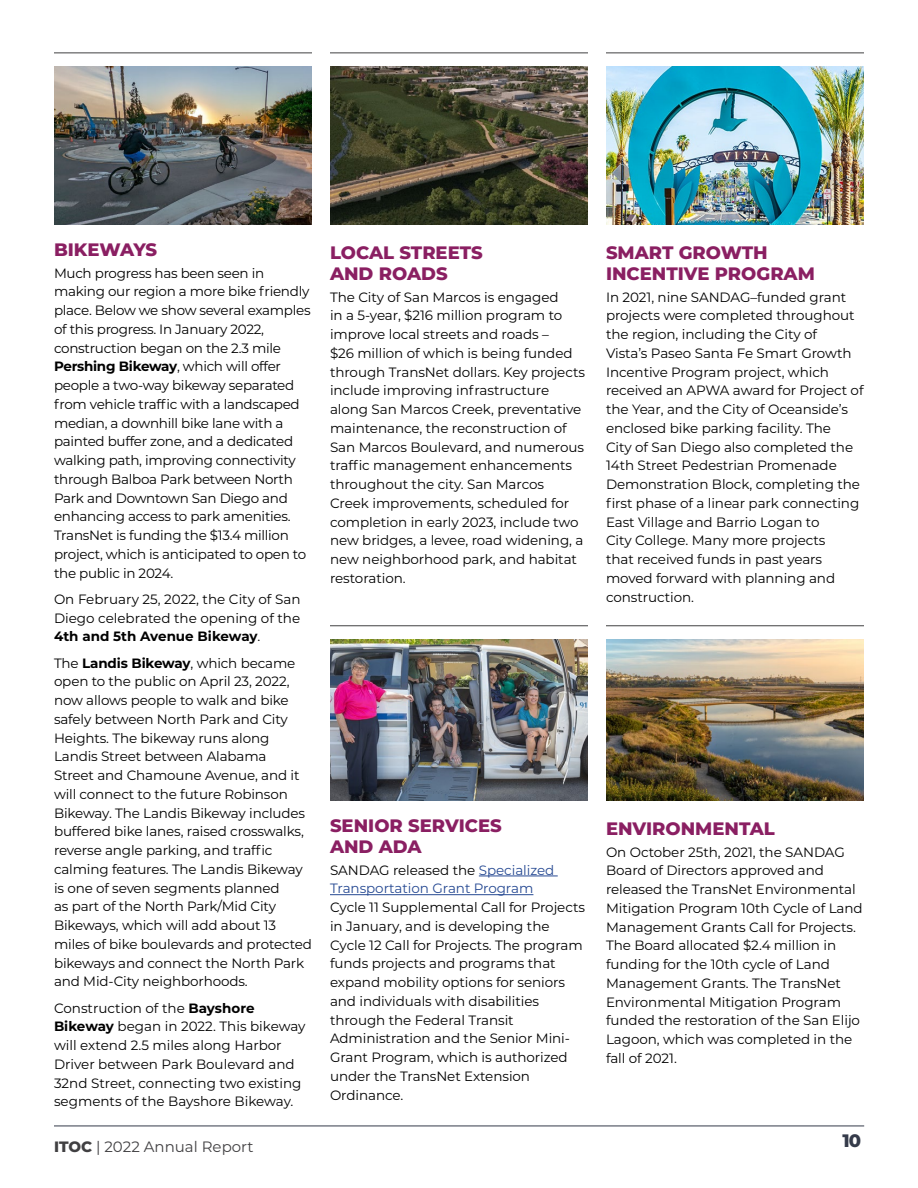
<style>
.page{position:relative;width:918px;height:1188px;background:#fff}
.page>*{position:absolute;margin:0;border:0;box-sizing:border-box;transform-origin:0 0}
.t1{font:800 18px/21px "Montserrat";color:#8a1f62}
.t2{font:800 18px "Montserrat";color:#353b4a}
.t3{font:15px "Montserrat";color:#414042}
.t4{font:13.5px/18.8px "Montserrat";letter-spacing:-.005em;color:#000}
.t5{font:13.5px/18.8px "Montserrat";letter-spacing:-.005em;color:#274a93}
.s1{font-weight:700}
.s2{font-weight:800}
.s3{color:#000}
</style>
<div class="page">
<hr style="left:479px;top:876px;width:79px;height:1px;background:#274a93">
<hr style="left:330px;top:894px;width:203px;height:1px;background:#274a93">
<img style="left:330px;top:640px;width:258px;height:160px">
<hr style="left:330px;top:625px;width:258px;height:1px;background:#414042">
<img style="left:606px;top:67px;width:258px;height:158px">
<hr style="left:606px;top:53px;width:258px;height:1px;background:#414042">
<img style="left:330px;top:67px;width:258px;height:158px">
<hr style="left:330px;top:53px;width:258px;height:1px;background:#414042">
<img style="left:606px;top:640px;width:258px;height:160px">
<hr style="left:606px;top:625px;width:258px;height:1px;background:#414042">
<img style="left:54px;top:67px;width:258px;height:158px">
<hr style="left:54px;top:53px;width:258px;height:1px;background:#414042">
<hr style="left:54px;top:1126px;width:810px;height:1px;background:#353b4a">
<h1 class="t1" style="left:54px;top:238px;width:105px">BIKEWAYS</h1>
<p class="t4" style="left:54px;top:263px;width:258px">Much progress has been seen in making our region a more bike friendly place. Below we show several examples of this progress. In January 2022, construction began on the 2.3 mile <span class="s1">Pershing Bikeway</span>, which will offer people a two-way bikeway separated from vehicle traffic with a landscaped median, a downhill bike lane with a painted buffer zone, and a dedicated walking path, improving connectivity through Balboa Park between North Park and Downtown San Diego and enhancing access to park amenities.<br>TransNet is funding the $13.4 million project, which is anticipated to open to the public in 2024.</p>
<p class="t4" style="left:54px;top:589px;width:248px;text-align:justify">On February 25, 2022, the City of San Diego celebrated the opening of the <span class="s1">4th and 5th Avenue Bikeway</span>.</p>
<p class="t4" style="left:54px;top:653px;width:259px">The <span class="s1">Landis Bikeway</span>, which became open to the public on April 23, 2022, now allows people to walk and bike safely between North Park and City Heights. The bikeway runs along Landis Street between Alabama<br>Street and Chamoune Avenue, and it will connect to the future Robinson Bikeway. The Landis Bikeway includes buffered bike lanes, raised crosswalks, reverse angle parking, and traffic calming features. The Landis Bikeway is one of seven segments planned<br>as part of the North Park/Mid City Bikeways, which will add about 13 miles of bike boulevards and protected bikeways and connect the North Park and Mid-City neighborhoods.</p>
<p class="t4" style="left:54px;top:998px;width:253px">Construction of the <span class="s1">Bayshore Bikeway</span> began in 2022. This bikeway will extend 2.5 miles along Harbor Driver between Park Boulevard and 32nd Street, connecting two existing segments of the Bayshore Bikeway.</p>
<p class="t3" style="left:54px;top:1136px;width:201px"><span class="s2">ITOC</span> | 2022 Annual Report</p>
<h1 class="t2" style="left:842px;top:1128px;width:20px">10</h1>
<h1 class="t1" style="left:330px;top:241px;width:154px">LOCAL STREETS<br>AND ROADS</h1>
<p class="t4" style="left:330px;top:287px;width:257px">The City of San Marcos is engaged<br>in a 5-year, $216 million program to improve local streets and roads –<br>$26 million of which is being funded through TransNet dollars. Key projects include improving infrastructure along San Marcos Creek, preventative maintenance, the reconstruction of San Marcos Boulevard, and numerous traffic management enhancements throughout the city. San Marcos Creek improvements, scheduled for completion in early 2023, include two new bridges, a levee, road widening, a new neighborhood park, and habitat restoration.</p>
<h1 class="t1" style="left:606px;top:241px;width:210px">SMART GROWTH<br>INCENTIVE PROGRAM</h1>
<p class="t4" style="left:606px;top:287px;width:259px">In 2021, nine SANDAG–funded grant projects were completed throughout the region, including the City of<br>Vista’s Paseo Santa Fe Smart Growth Incentive Program project, which received an APWA award for Project of the Year, and the City of Oceanside’s enclosed bike parking facility. The<br>City of San Diego also completed the 14th Street Pedestrian Promenade Demonstration Block, completing the first phase of a linear park connecting East Village and Barrio Logan to<br>City College. Many more projects<br>that received funds in past years moved forward with planning and construction.</p>
<h1 class="t1" style="left:330px;top:814px;width:173px">SENIOR SERVICES<br>AND ADA</h1>
<p class="t5" style="left:330px;top:860px;width:226px"><span class="s3">SANDAG released the</span> Specialized<br>Transportation Grant Program</p>
<p class="t4" style="left:330px;top:897px;width:257px">Cycle 11 Supplemental Call for Projects in January, and is developing the<br>Cycle 12 Call for Projects. The program funds projects and programs that expand mobility options for seniors and individuals with disabilities through the Federal Transit<br>Administration and the Senior Mini-<br>Grant Program, which is authorized under the TransNet Extension<br>Ordinance.</p>
<h1 class="t1" style="left:606px;top:817px;width:170px">ENVIRONMENTAL</h1>
<p class="t4" style="left:606px;top:842px;width:258px">On October 25th, 2021, the SANDAG Board of Directors approved and released the TransNet Environmental Mitigation Program 10th Cycle of Land Management Grants Call for Projects.<br>The Board allocated $2.4 million in funding for the 10th cycle of Land Management Grants. The TransNet Environmental Mitigation Program funded the restoration of the San Elijo Lagoon, which was completed in the fall of 2021.</p>
</div>
